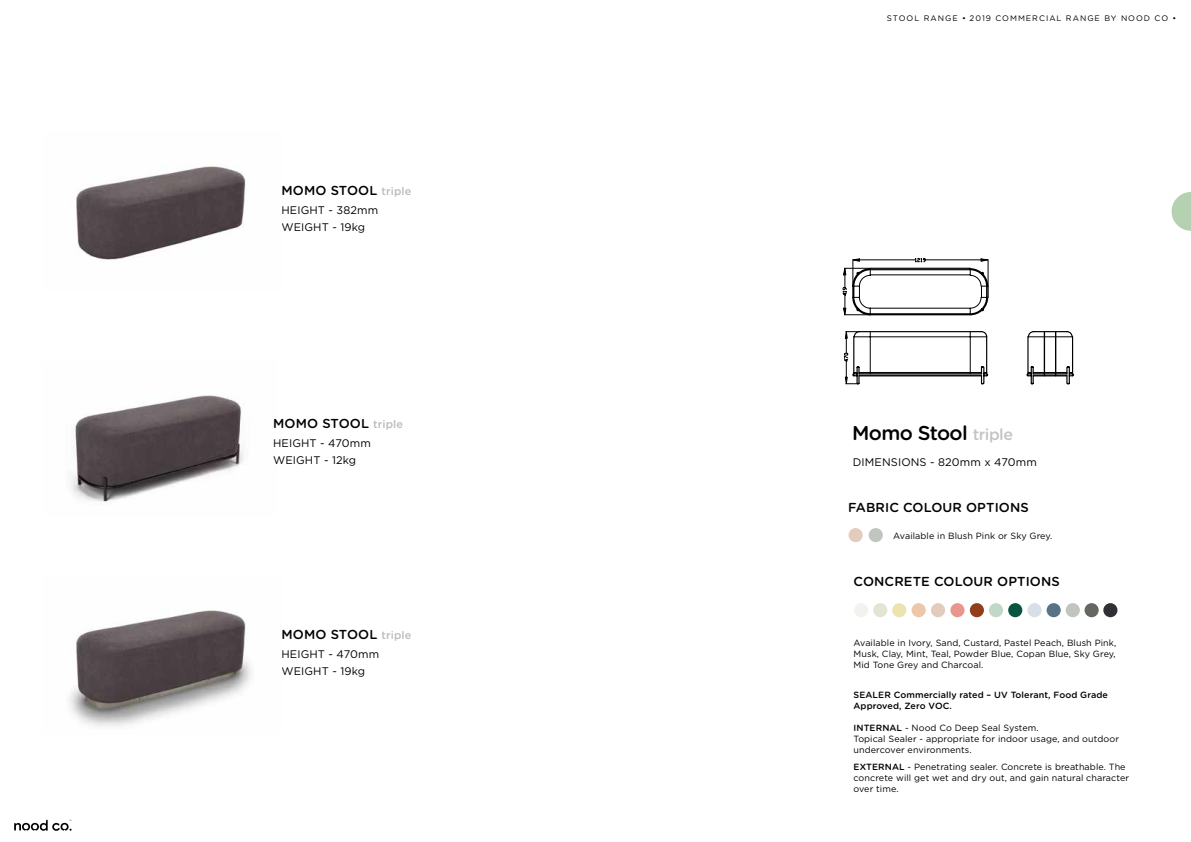
<style>
.page{position:relative;width:1191px;height:842px;background:#fff}
.page>*{position:absolute;margin:0;border:0;box-sizing:border-box;transform-origin:0 0}
.t1{font:500 20px "Gotham Rounded";letter-spacing:-.03em;color:#000}
.t2{font:500 13px "Gotham Rounded";letter-spacing:.01em;color:#000}
.t3{font:11px/17px "Gotham";letter-spacing:.01em;color:#000}
.t4{font:9px/11px "Gotham";letter-spacing:.01em;color:#000}
.t5{font:500 9px/11px "Gotham Rounded";letter-spacing:.01em;color:#000}
.t6{font:8px "Gotham Rounded";letter-spacing:.125em;color:#000}
.s1{font-size:11px;color:#babcbe}
.s2{font-size:16px;color:#c2c4c6}
.s3{font-family:"Gotham Rounded";font-weight:500}
</style>
<div class="page">
<div style="left:854px;top:603px;width:14px;height:14px;background:#f2f3ee;border-radius:50%"></div>
<div style="left:892px;top:603px;width:14px;height:14px;background:#ebe3b0;border-radius:50%"></div>
<div style="left:911px;top:603px;width:14px;height:14px;background:#edc7a9;border-radius:50%"></div>
<div style="left:969px;top:603px;width:15px;height:14px;background:#923d1c;border-radius:50%"></div>
<div style="left:1046px;top:603px;width:14px;height:14px;background:#587286;border-radius:50%"></div>
<div style="left:1008px;top:603px;width:14px;height:14px;background:#09553f;border-radius:50%"></div>
<div style="left:1084px;top:603px;width:14px;height:14px;background:#656763;border-radius:50%"></div>
<div style="left:873px;top:603px;width:14px;height:14px;background:#e4e4d5;border-radius:50%"></div>
<div style="left:931px;top:603px;width:14px;height:14px;background:#e3cbbe;border-radius:50%"></div>
<div style="left:950px;top:603px;width:14px;height:14px;background:#ea9690;border-radius:50%"></div>
<div style="left:989px;top:603px;width:14px;height:14px;background:#c1d8c8;border-radius:50%"></div>
<div style="left:1065px;top:603px;width:14px;height:14px;background:#c0c5bf;border-radius:50%"></div>
<div style="left:1027px;top:603px;width:14px;height:14px;background:#d7e0e9;border-radius:50%"></div>
<div style="left:1103px;top:603px;width:14px;height:14px;background:#2f3135;border-radius:50%"></div>
<svg style="left:14px;top:820px;width:58px;height:11px"></svg>
<img style="left:71px;top:395px;width:173px;height:107px">
<img style="left:69px;top:610px;width:182px;height:116px">
<img style="left:76px;top:166px;width:170px;height:94px">
<svg style="left:842px;top:257px;width:232px;height:128px"></svg>
<div style="left:848px;top:528px;width:14px;height:14px;background:#e3cbbe;border-radius:50%"></div>
<div style="left:868px;top:528px;width:14px;height:14px;background:#c0c5bf;border-radius:50%"></div>
<svg style="left:1171px;top:192px;width:20px;height:39px"></svg>
<h2 class="t2" style="left:281px;top:181px;width:132px">MOMO STOOL <span class="s1">triple</span></h2>
<p class="t3" style="left:281px;top:201px;width:98px">HEIGHT - 382mm<br>WEIGHT - 19kg</p>
<h2 class="t2" style="left:273px;top:415px;width:132px">MOMO STOOL <span class="s1">triple</span></h2>
<p class="t3" style="left:273px;top:435px;width:99px">HEIGHT - 470mm<br>WEIGHT - 12kg</p>
<h2 class="t2" style="left:281px;top:625px;width:132px">MOMO STOOL <span class="s1">triple</span></h2>
<p class="t3" style="left:281px;top:645px;width:99px">HEIGHT - 470mm<br>WEIGHT - 19kg</p>
<p class="t6" style="left:887px;top:12px;width:291px">STOOL RANGE • 2019 COMMERCIAL RANGE BY NOOD CO •</p>
<h1 class="t1" style="left:852px;top:419px;width:162px">Momo Stool <span class="s2">triple</span></h1>
<p class="t3" style="left:853px;top:454px;width:185px">DIMENSIONS - 820mm x 470mm</p>
<h2 class="t2" style="left:848px;top:498px;width:182px">FABRIC COLOUR OPTIONS</h2>
<p class="t4" style="left:893px;top:530px;width:161px">Available in Blush Pink or Sky Grey.</p>
<h2 class="t2" style="left:853px;top:572px;width:208px">CONCRETE COLOUR OPTIONS</h2>
<p class="t4" style="left:853px;top:637px;width:264px;text-align:justify">Available in Ivory, Sand, Custard, Pastel Peach, Blush Pink, Musk, Clay, Mint, Teal, Powder Blue, Copan Blue, Sky Grey, Mid Tone Grey and Charcoal.</p>
<p class="t5" style="left:853px;top:689px;width:256px">SEALER Commercially rated – UV Tolerant, Food Grade<br>Approved, Zero VOC.</p>
<p class="t4" style="left:853px;top:722px;width:267px"><span class="s3">INTERNAL</span> - Nood Co Deep Seal System.<br>Topical Sealer - appropriate for indoor usage, and outdoor undercover environments.</p>
<p class="t4" style="left:853px;top:761px;width:277px"><span class="s3">EXTERNAL</span> - Penetrating sealer. Concrete is breathable. The concrete will get wet and dry out, and gain natural character over time.</p>
</div>
